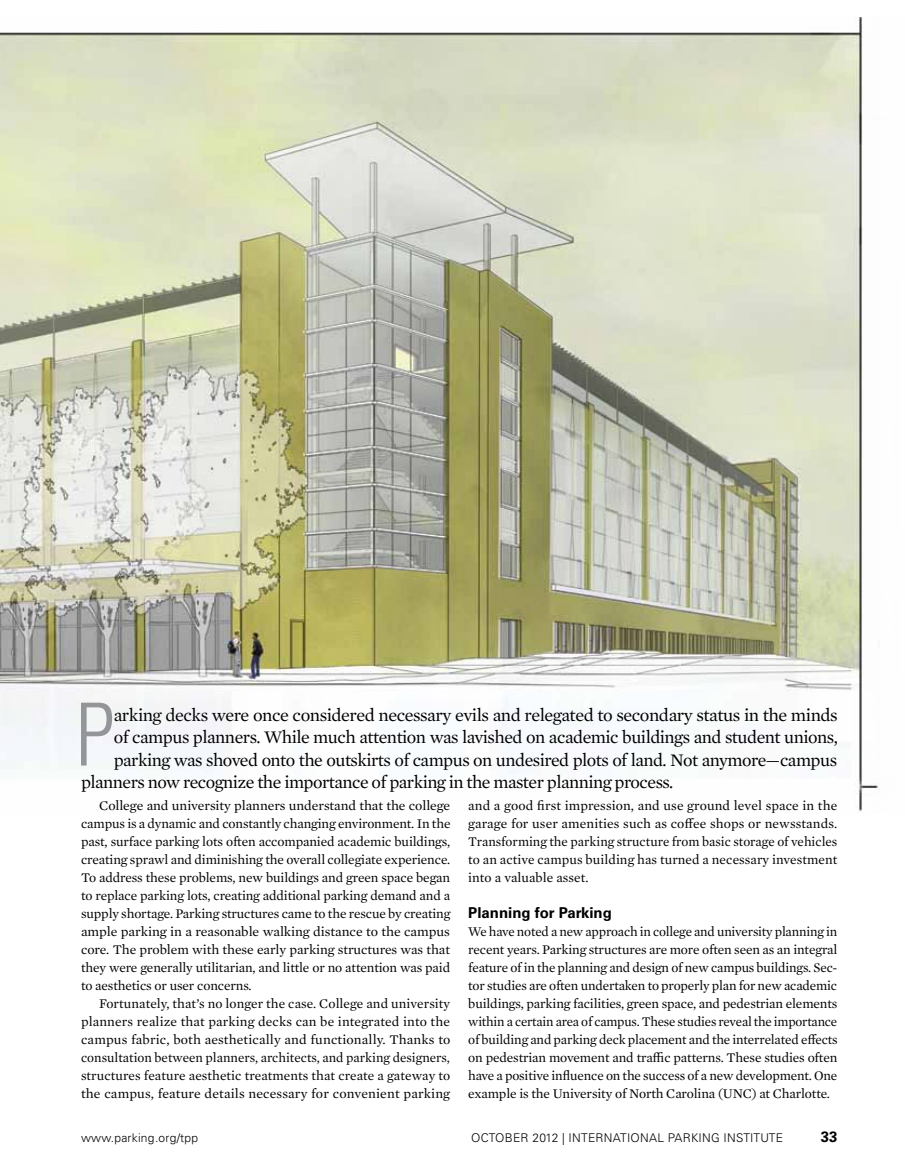
<style>
.page{position:relative;width:905px;height:1175px;background:#fff}
.page>*{position:absolute;margin:0;border:0;box-sizing:border-box;transform-origin:0 0}
.t1{font:300 condensed 87px "Univers LT Std";color:#939598}
.t2{font:18px "Mercury Text G1";letter-spacing:-.03em;color:#000}
.t3{font:700 15px "Univers LT Std";color:#000}
.t4{font:13.5px/18px "Mercury Text G1";letter-spacing:-.005em;color:#000;text-align:justify}
.t5{font:300 12px "Univers LT Std";letter-spacing:.02em;color:#000}
</style>
<div class="page">
<img style="left:0;top:18px;width:880px;height:793px">
<h1 class="t1" style="left:75px;top:682px;width:40px">P</h1>
<h2 class="t2" style="left:114px;top:701px;width:725px">arking decks were once considered necessary evils and relegated to secondary status in the minds</h2>
<h2 class="t2" style="left:114px;top:724px;width:725px">of campus planners. While much attention was lavished on academic buildings and student unions,</h2>
<h2 class="t2" style="left:114px;top:746px;width:725px">parking was shoved onto the outskirts of campus on undesired plots of land. Not anymore—campus</h2>
<h2 class="t2" style="left:81px;top:769px;width:594px">planners now recognize the importance of parking in the master planning process.</h2>
<p class="t4" style="left:81px;top:796px;width:371px;text-indent:18px">College and university planners understand that the college campus is a dynamic and constantly changing environment. In the past, surface parking lots often accompanied academic buildings, creating sprawl and diminishing the overall collegiate experience.<br>To address these problems, new buildings and green space began to replace parking lots, creating additional parking demand and a supply shortage. Parking structures came to the rescue by creating ample parking in a reasonable walking distance to the campus core. The problem with these early parking structures was that they were generally utilitarian, and little or no attention was paid to aesthetics or user concerns.</p>
<p class="t4" style="left:81px;top:994px;width:371px;text-indent:18px">Fortunately, that’s no longer the case. College and university planners realize that parking decks can be integrated into the campus fabric, both aesthetically and functionally. Thanks to consultation between planners, architects, and parking designers, structures feature aesthetic treatments that create a gateway to the campus, feature details necessary for convenient parking</p>
<p class="t4" style="left:468px;top:796px;width:370px">and a good first impression, and use ground level space in the garage for user amenities such as coffee shops or newsstands.<br>Transforming the parking structure from basic storage of vehicles to an active campus building has turned a necessary investment into a valuable asset.</p>
<p class="t3" style="left:468px;top:904px;width:145px">Planning for Parking</p>
<p class="t4" style="left:468px;top:922px;width:371px">We have noted a new approach in college and university planning in recent years. Parking structures are more often seen as an integral feature of in the planning and design of new campus buildings. Sec&shy;tor studies are often undertaken to properly plan for new academic buildings, parking facilities, green space, and pedestrian elements within a certain area of campus. These studies reveal the importance of building and parking deck placement and the interrelated effects on pedestrian movement and traffic patterns. These studies often have a positive influence on the success of a new development. One example is the University of North Carolina (UNC) at Charlotte.</p>
<p class="t5" style="left:81px;top:1130px;width:119px">WWW.PARKING.ORG/TPP</p>
<p class="t5" style="left:471px;top:1130px;width:110px">OCTOBER 2012 | INTERN</p>
<p class="t5" style="left:612px;top:1130px;width:16px">ATION</p>
<p class="t5" style="left:649px;top:1130px;width:136px">AL PAR KIN G IN STITUTE</p>
<p class="t3" style="left:820px;top:1127px;width:18px">33</p>
</div>
